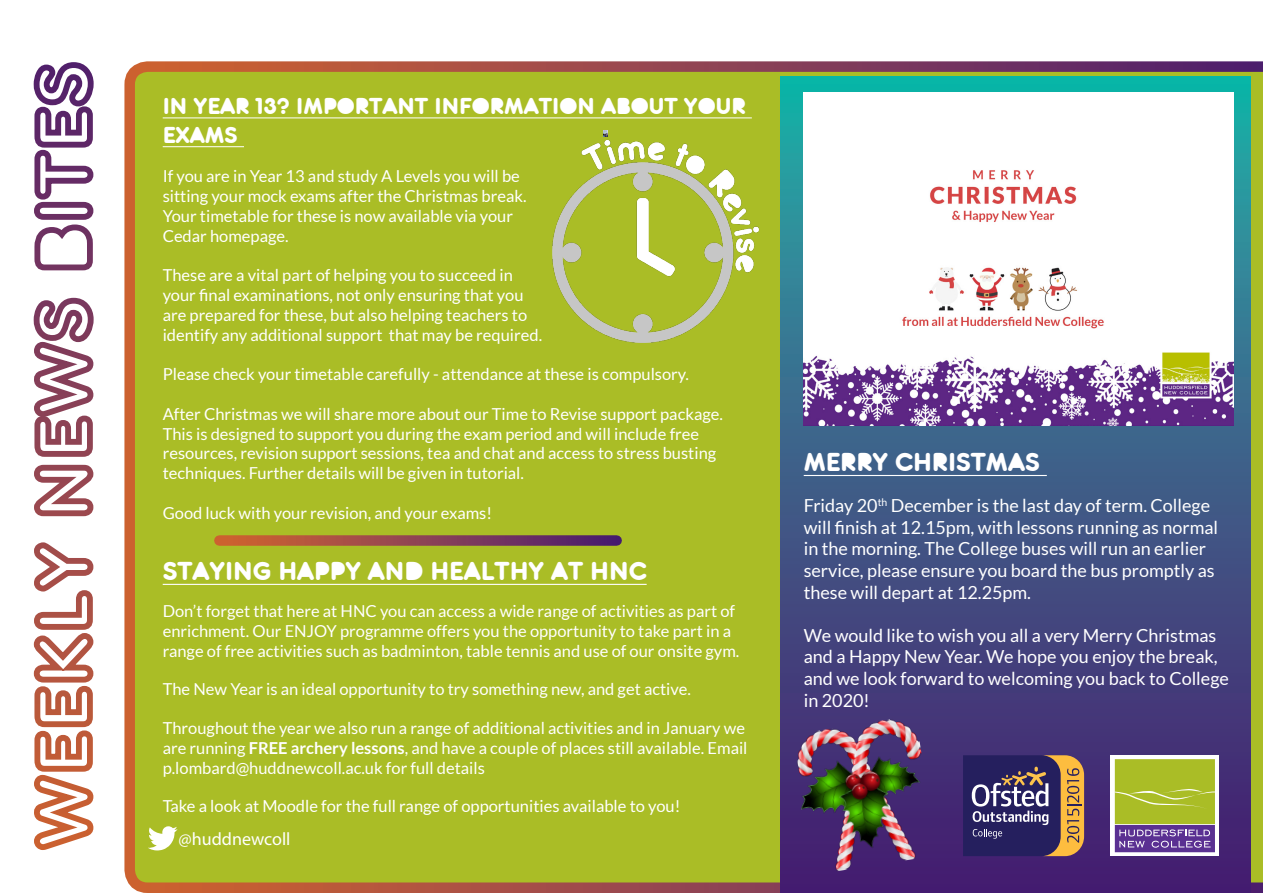
<style>
.page{position:relative;width:1263px;height:893px;background:#fff}
.page>*{position:absolute;margin:0;border:0;box-sizing:border-box;transform-origin:0 0}
.t1{font:27px "Zitti";color:#fff}
.t2{font:24px/28.8px "Zitti";color:#fff}
.t3{font:18px/21.6px "Lato";color:#fff}
.t4{font:18px "Myriad Pro";color:#fff}
.t5{font:16.5px/19.8px "Lato";color:#fff}
.s1{font-weight:700}
</style>
<div class="page">
<div style="left:124px;top:61px;width:1139px;height:832px;background:#aabd26"></div>
<svg style="left:780px;top:77px;width:470px;height:816px;background:#3e4f82"></svg>
<svg style="left:33px;top:542px;width:61px;height:308px"></svg>
<svg style="left:33px;top:297px;width:61px;height:220px"></svg>
<svg style="left:33px;top:62px;width:61px;height:209px"></svg>
<svg style="left:148px;top:826px;width:30px;height:24px"></svg>
<hr style="left:163px;top:117px;width:589px;height:1px;background:#fff">
<hr style="left:163px;top:146px;width:81px;height:1px;background:#fff">
<hr style="left:804px;top:475px;width:243px;height:1px;background:#fff">
<hr style="left:163px;top:584px;width:484px;height:1px;background:#fff">
<svg style="left:963px;top:755px;width:121px;height:101px;background:#615166"></svg>
<svg style="left:1110px;top:755px;width:109px;height:101px"></svg>
<div style="left:1115px;top:759px;width:100px;height:65px;background:#aabd26"></div>
<div style="left:1115px;top:825px;width:100px;height:27px;background:#5a3092"></div>
<svg style="left:1119px;top:829px;width:91px;height:19px"></svg>
<svg style="left:1115px;top:789px;width:100px;height:20px"></svg>
<img style="left:804px;top:92px;width:429px;height:333px">
<svg style="left:219px;top:535px;width:398px;height:11px;background:#8f464f"></svg>
<img style="left:553px;top:128px;width:214px;height:215px">
<img style="left:790px;top:715px;width:148px;height:160px">
<p class="t2" style="left:163px;top:92px;width:584px">IN YEAR 13? IMPORTANT INFORMATION ABOUT YOUR<br>EXAMS</p>
<p class="t5" style="left:163px;top:166px;width:365px">If you are in Year 13 and study A Levels you will be sitting your mock exams after the Christmas break.<br>Your timetable for these is now available via your Cedar homepage.</p>
<p class="t5" style="left:163px;top:265px;width:352px">These are a vital part of helping you to succeed in</p>
<p class="t5" style="left:163px;top:285px;width:381px">your final examinations, not only ensuring that you are prepared for these, but also helping teachers to identify any additional support that may be required.</p>
<p class="t5" style="left:163px;top:364px;width:528px">Please check your timetable carefully - attendance at these is compulsory.</p>
<p class="t5" style="left:163px;top:404px;width:562px">After Christmas we will share more about our Time to Revise support package.<br>This is designed to support you during the exam period and will include free resources, revision support sessions, tea and chat and access to stress busting techniques. Further details will be given in tutorial.</p>
<p class="t5" style="left:163px;top:503px;width:331px">Good luck with your revision, and your exams!</p>
<p class="t1" style="left:163px;top:555px;width:485px">STAYING HAPPY AND HEALTHY AT HNC</p>
<p class="t5" style="left:163px;top:601px;width:578px">Don’t forget that here at HNC you can access a wide range of activities as part of enrichment. Our ENJOY programme offers you the opportunity to take part in a range of free activities such as badminton, table tennis and use of our onsite gym.</p>
<p class="t5" style="left:163px;top:679px;width:530px">The New Year is an ideal opportunity to try something new, and get active.</p>
<p class="t5" style="left:163px;top:718px;width:586px">Throughout the year we also run a range of additional activities and in January we are running <span class="s1">FREE archery lessons</span>, and have a couple of places still available. Email p.lombard@huddnewcoll.ac.uk for full details</p>
<p class="t5" style="left:163px;top:796px;width:519px">Take a look at Moodle for the full range of opportunities available to you!</p>
<p class="t4" style="left:179px;top:828px;width:113px">@huddnewcoll</p>
<p class="t1" style="left:804px;top:446px;width:238px">MERRY CHRISTMAS</p>
<p class="t3" style="left:804px;top:495px;width:416px">Friday 20<sup>th</sup> December is the last day of term. College will finish at 12.15pm, with lessons running as normal in the morning. The College buses will run an earlier service, please ensure you board the bus promptly as these will depart at 12.25pm.</p>
<p class="t3" style="left:804px;top:624px;width:427px">We would like to wish you all a very Merry Christmas and a Happy New Year. We hope you enjoy the break, and we look forward to welcoming you back to College in 2020!</p>
</div>
